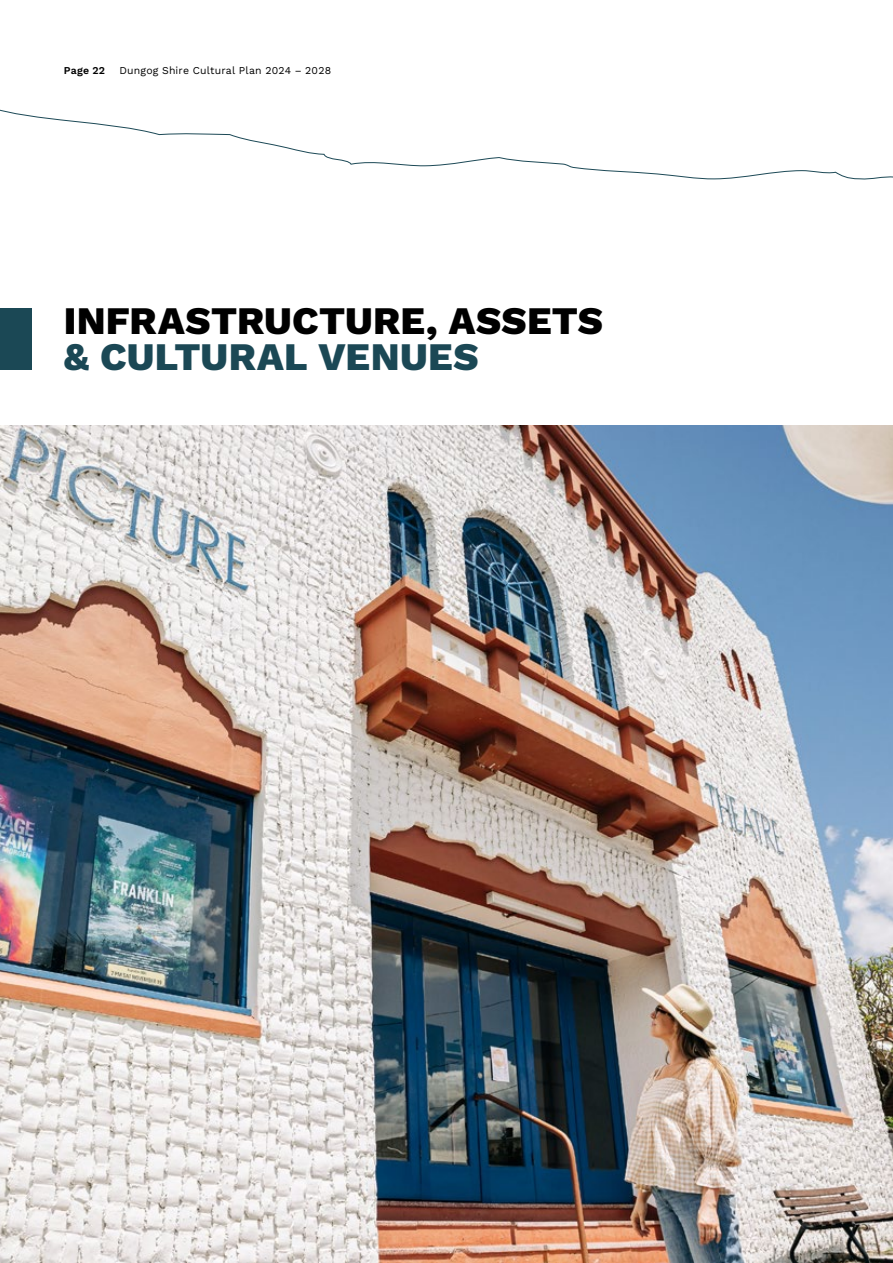
<style>
.page{position:relative;width:893px;height:1263px;background:#fff}
.page>*{position:absolute;margin:0;border:0;box-sizing:border-box;transform-origin:0 0}
.t1{font:800 39px "Work Sans";letter-spacing:.005em;color:#000}
.t2{font:800 39px "Work Sans";letter-spacing:.01em;color:#1b4855}
.t3{font:10.5px "Work Sans";letter-spacing:.02em;color:#000}
.t4{font:600 10.5px "Work Sans";letter-spacing:.025em;color:#000}
</style>
<div class="page">
<img style="left:0;top:425px;width:893px;height:838px">
<div style="left:0;top:308px;width:32px;height:61px;background:#1b4855"></div>
<hr style="left:892px;top:308px;width:1px;height:61px;background:#1b4855">
<svg style="left:0;top:109px;width:893px;height:71px"></svg>
<p class="t4" style="left:64px;top:62px;width:43px">Page 22</p>
<p class="t3" style="left:119px;top:62px;width:213px">Dungog Shire Cultural Plan 2024 – 2028</p>
<h1 class="t1" style="left:64px;top:291px;width:541px">INFRASTRUCTURE, ASSETS</h1>
<h1 class="t2" style="left:64px;top:327px;width:416px">&amp; CULTURAL VENUES</h1>
</div>
